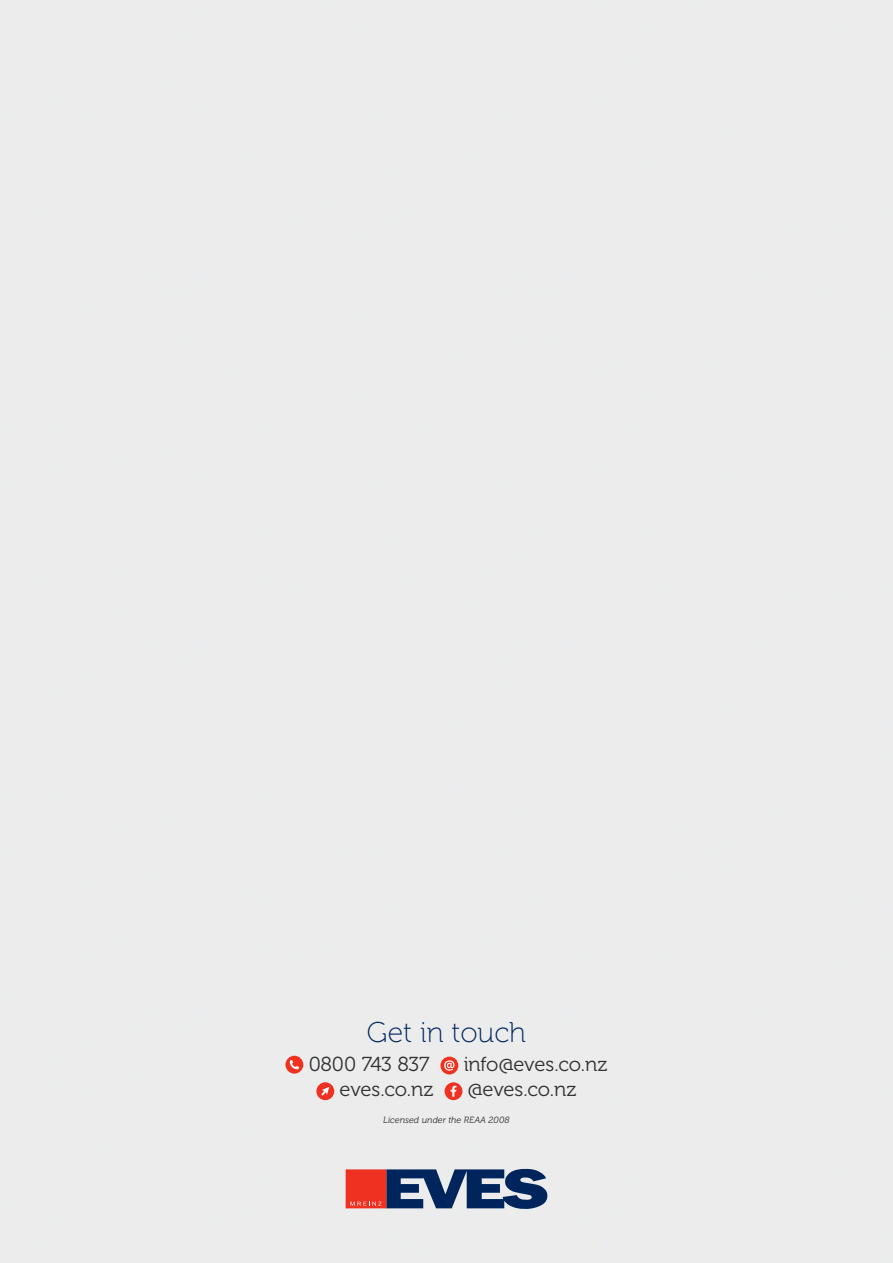
<style>
.page{position:relative;width:893px;height:1263px;background:#ececed}
.page>*{position:absolute;margin:0;border:0;box-sizing:border-box;transform-origin:0 0}
.t1{font:28.5px "Museo 100";color:#00255d}
.t2{font:20.1px "Museo 300";letter-spacing:-.005em;color:#312f30}
.t3{font:italic 9px "Museo 300";color:#312f30}
</style>
<div class="page">
<div style="left:346px;top:1169px;width:40px;height:39px;background:#ef3122"></div>
<svg style="left:350px;top:1169px;width:197px;height:40px"></svg>
<div style="left:285px;top:1056px;width:18px;height:17px;background:#ef3122;border-radius:50%"></div>
<svg style="left:290px;top:1060px;width:9px;height:9px"></svg>
<svg style="left:440px;top:1056px;width:18px;height:18px"></svg>
<svg style="left:444px;top:1060px;width:11px;height:10px"></svg>
<div style="left:316px;top:1082px;width:18px;height:18px;background:#ef3122;border-radius:50%"></div>
<svg style="left:321px;top:1087px;width:8px;height:9px"></svg>
<div style="left:445px;top:1082px;width:17px;height:18px;background:#ef3122;border-radius:50%"></div>
<svg style="left:451px;top:1086px;width:5px;height:11px"></svg>
<p class="t1" style="left:367px;top:1017px;width:161px">Get in touch</p>
<p class="t2" style="left:309px;top:1054px;width:122px">0800 743 837</p>
<p class="t2" style="left:464px;top:1054px;width:145px">info@eves.co.nz</p>
<p class="t2" style="left:340px;top:1078px;width:96px">eves.co.nz</p>
<p class="t2" style="left:468px;top:1078px;width:110px">@eves.co.nz</p>
<p class="t3" style="left:383px;top:1115px;width:128px">Licensed under the REAA 2008</p>
</div>
